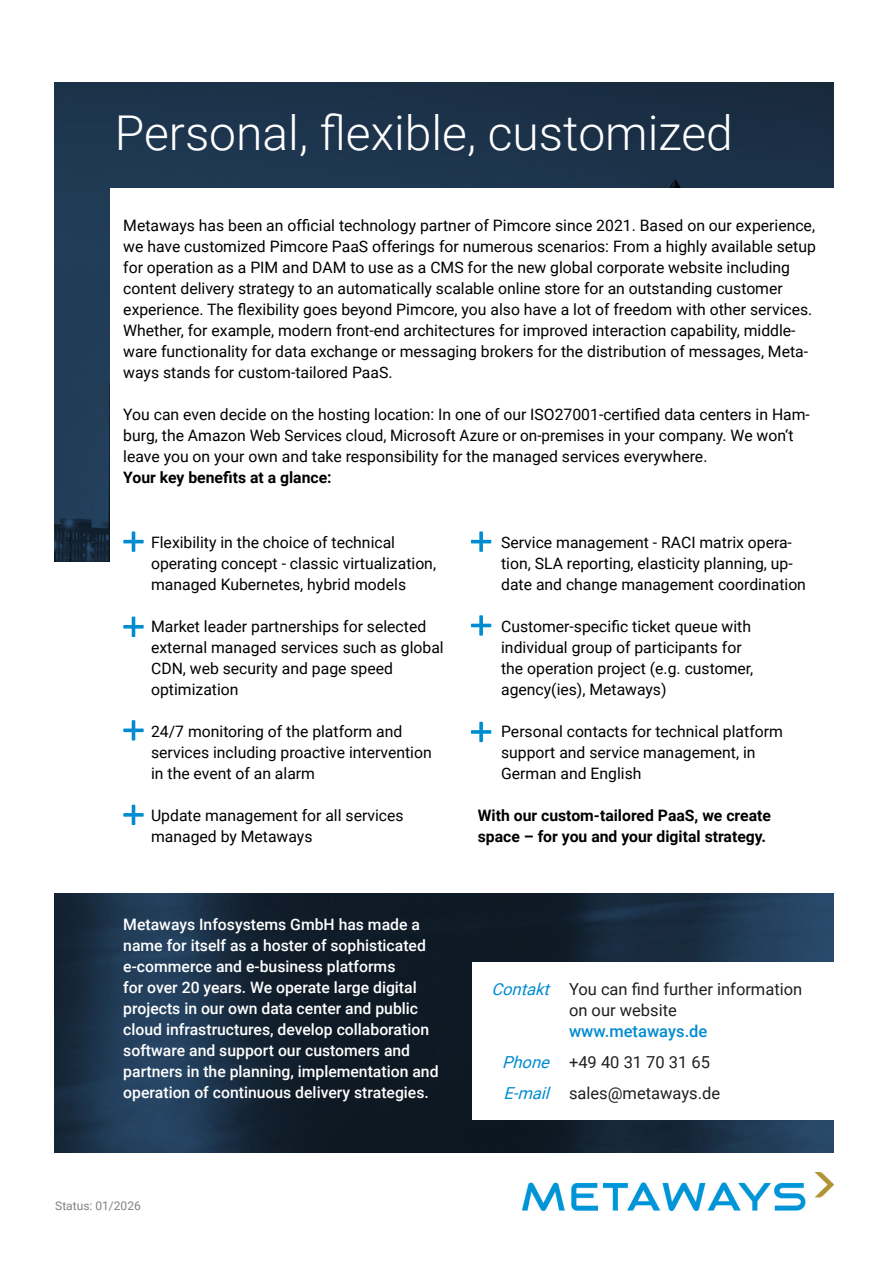
<style>
.page{position:relative;width:893px;height:1263px;background:#fff}
.page>*{position:absolute;margin:0;border:0;box-sizing:border-box;transform-origin:0 0}
.Titel{font:300 48px "Roboto";color:#fff}
.t1{font:16.5px/21px "Roboto";color:#231f20}
.t2{font:italic 16.5px "Roboto";color:#008cd1}
.t3{font:15.75px/21px "Roboto";color:#000}
.t4{font:500 15.75px/21px "Roboto";color:#fff}
.t5{font:700 15.75px/21px "Roboto";color:#000}
.t6{font:12px "Roboto";color:#808285}
.s1{font-weight:700}
.s2{font-weight:500;color:#008cd1}
</style>
<div class="page">
<img style="left:54px;top:83px;width:779px;height:478px">
<div style="left:110px;top:188px;width:780px;height:396px;background:#fff"></div>
<svg style="left:471px;top:722px;width:20px;height:20px"></svg>
<svg style="left:471px;top:615px;width:20px;height:21px"></svg>
<svg style="left:471px;top:531px;width:20px;height:21px"></svg>
<svg style="left:123px;top:805px;width:21px;height:20px"></svg>
<svg style="left:123px;top:720px;width:21px;height:20px"></svg>
<svg style="left:123px;top:617px;width:21px;height:20px"></svg>
<svg style="left:123px;top:531px;width:21px;height:21px"></svg>
<img style="left:523px;top:1172px;width:310px;height:39px">
<img style="left:54px;top:893px;width:779px;height:259px">
<div style="left:472px;top:962px;width:421px;height:158px;background:#fff"></div>
<p class="Titel" style="left:115px;top:100px;width:620px">Personal, flexible, customized</p>
<p class="t3" style="left:123px;top:215px;width:694px">Metaways has been an official technology partner of Pimcore since 2021. Based on our experience, we have customized Pimcore PaaS offerings for numerous scenarios: From a highly available setup for operation as a PIM and DAM to use as a CMS for the new global corporate website including content delivery strategy to an automatically scalable online store for an outstanding customer experience. The flexibility goes beyond Pimcore, you also have a lot of freedom with other services.<br>Whether, for example, modern front-end architectures for improved interaction capability, middle&shy;ware functionality for data exchange or messaging brokers for the distribution of messages, Meta&shy;ways stands for custom-tailored PaaS.</p>
<p class="t3" style="left:123px;top:404px;width:688px">You can even decide on the hosting location: In one of our ISO27001-certified data centers in Ham&shy;burg, the Amazon Web Services cloud, Microsoft Azure or on-premises in your company. We won‘t leave you on your own and take responsibility for the managed services everywhere.<br><span class="s1">Your key benefits at a glance:</span></p>
<p class="t3" style="left:151px;top:531px;width:286px">Flexibility in the choice of technical operating concept - classic virtualization, managed Kubernetes, hybrid models</p>
<p class="t3" style="left:151px;top:615px;width:294px">Market leader partnerships for selected external managed services such as global<br>CDN, web security and page speed optimization</p>
<p class="t3" style="left:151px;top:720px;width:282px">24/7 monitoring of the platform and services including proactive intervention in the event of an alarm</p>
<p class="t3" style="left:151px;top:804px;width:254px">Update management for all services managed by Metaways</p>
<p class="t4" style="left:123px;top:913px;width:317px">Metaways Infosystems GmbH has made a name for itself as a hoster of sophisticated e-commerce and e-business platforms<br>for over 20 years. We operate large digital projects in our own data center and public cloud infrastructures, develop collaboration software and support our customers and partners in the planning, implementation and operation of continuous delivery strategies.</p>
<p class="t3" style="left:501px;top:531px;width:306px">Service management - RACI matrix opera&shy;tion, SLA reporting, elasticity planning, up&shy;date and change management coordination</p>
<p class="t3" style="left:501px;top:615px;width:254px">Customer-specific ticket queue with individual group of participants for the operation project (e.g. customer, agency(ies), Metaways)</p>
<p class="t3" style="left:501px;top:720px;width:283px">Personal contacts for technical platform support and service management, in<br>German and English</p>
<p class="t5" style="left:478px;top:804px;width:295px">With our custom-tailored PaaS, we create space – for you and your digital strategy.</p>
<p class="t2" style="left:491px;top:977px;width:65px">Contakt</p>
<p class="t2" style="left:502px;top:1050px;width:54px">Phone</p>
<p class="t2" style="left:503px;top:1082px;width:53px">E-mail</p>
<p class="t1" style="left:569px;top:978px;width:235px">You can find further information on our website <span class="s2">www.metaways.de</span></p>
<p class="t1" style="left:569px;top:1051px;width:143px">+49 40 31 70 31 65</p>
<p class="t1" style="left:569px;top:1082px;width:153px">sales@metaways.de</p>
<p class="t6" style="left:55px;top:1198px;width:87px">Status: 01/2026</p>
</div>
